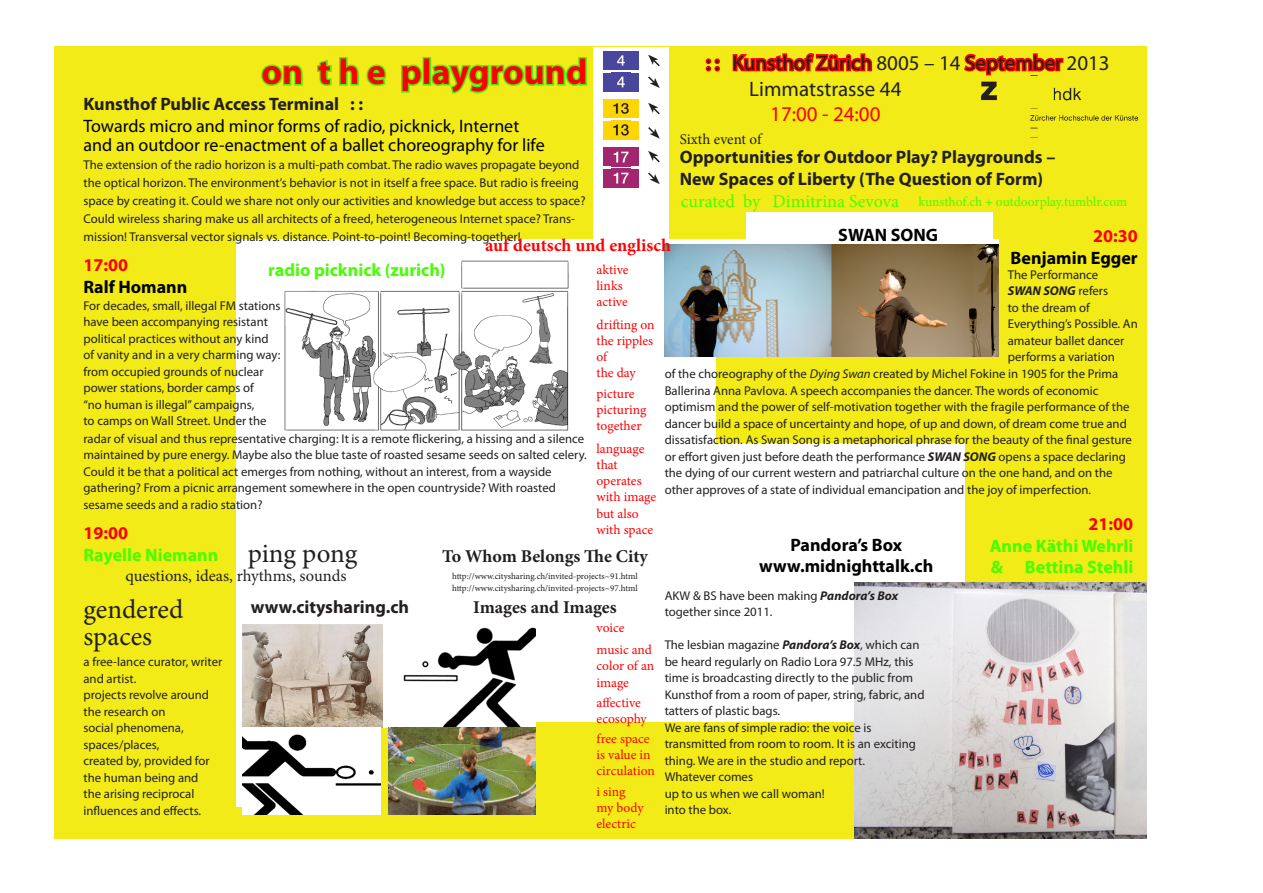
<style>
.page{position:relative;width:1263px;height:893px;background:#fff}
.page>*{position:absolute;margin:0;border:0;box-sizing:border-box;transform-origin:0 0}
.t1{font:700 36px "Myriad Pro";color:#f00}
.t2{font:27px/27px "Minion Pro";color:#231f20}
.t3{font:21px "Myriad Pro";color:#231f20}
.t4{font:21px "Myriad Pro";color:#f00}
.t5{font:700 18px/22.5px "Myriad Pro";color:#231f20}
.t6{font:18px/19.5px "Myriad Pro";color:#000}
.t7{font:700 18px/21.6px "Myriad Pro";color:#46ff00}
.t8{font:700 18px/21.6px "Myriad Pro";color:#000;text-align:center}
.t9{font:700 18px "Minion Pro";color:#231f20}
.t10{font:18px "Minion Pro";color:#46ff00}
.t11{font:700 18px "Minion Pro";color:#f00}
.t12{font:700 18px "Myriad Pro";color:#f00}
.t13{font:16.5px "Minion Pro";color:#231f20}
.t14{font:15px "Minion Pro";color:#231f20}
.t15{font:13.5px/16.2px "Minion Pro";color:#f00}
.t16{font:13.5px "Minion Pro";letter-spacing:-.005em;color:#46ff00}
.t17{font:12.75px/16.5px "Myriad Pro";color:#231f20}
.t18{font:italic 700 12.75px "Myriad Pro";color:#231f20}
.t19{font:9px "Minion Pro";color:#231f20}
.s1{font-weight:400;font-style:normal}
.s2{font-style:italic}
.s3{font-weight:700;font-style:italic}
</style>
<div class="page">
<div style="left:54px;top:47px;width:1092px;height:792px;background:#f2eb18"></div>
<div style="left:236px;top:239px;width:762px;height:52px;background:#fff"></div>
<div style="left:746px;top:213px;width:247px;height:31px;background:#fff"></div>
<div style="left:236px;top:291px;width:479px;height:152px;background:#fff"></div>
<div style="left:236px;top:443px;width:728px;height:279px;background:#fff"></div>
<div style="left:594px;top:47px;width:75px;height:192px;background:#fff"></div>
<img style="left:1065px;top:87px;width:73px;height:34px">
<svg style="left:648px;top:55px;width:12px;height:12px"></svg>
<svg style="left:648px;top:103px;width:12px;height:12px"></svg>
<svg style="left:648px;top:151px;width:12px;height:12px"></svg>
<svg style="left:648px;top:76px;width:12px;height:12px"></svg>
<svg style="left:648px;top:127px;width:12px;height:12px"></svg>
<svg style="left:648px;top:172px;width:12px;height:12px"></svg>
<div style="left:603px;top:51px;width:36px;height:19px;background:#49469d"></div>
<img style="left:617px;top:55px;width:8px;height:11px">
<div style="left:603px;top:73px;width:36px;height:19px;background:#49469d"></div>
<img style="left:617px;top:76px;width:8px;height:12px">
<div style="left:603px;top:99px;width:36px;height:19px;background:#ffd504"></div>
<img style="left:613px;top:103px;width:16px;height:11px">
<div style="left:603px;top:169px;width:36px;height:19px;background:#a3276f"></div>
<img style="left:613px;top:172px;width:16px;height:12px">
<div style="left:603px;top:147px;width:36px;height:19px;background:#a3276f"></div>
<img style="left:613px;top:151px;width:16px;height:12px">
<img style="left:284px;top:260px;width:285px;height:171px">
<svg style="left:706px;top:58px;width:14px;height:13px"></svg>
<svg style="left:731px;top:46px;width:143px;height:26px"></svg>
<svg style="left:962px;top:46px;width:103px;height:92px"></svg>
<img style="left:855px;top:582px;width:291px;height:257px">
<img style="left:665px;top:244px;width:333px;height:112px">
<svg style="left:261px;top:64px;width:42px;height:22px"></svg>
<svg style="left:317px;top:57px;width:70px;height:29px"></svg>
<svg style="left:400px;top:63px;width:23px;height:30px"></svg>
<div style="left:423px;top:57px;width:8px;height:29px;border:3px solid #46f30d"></div>
<svg style="left:430px;top:57px;width:157px;height:37px"></svg>
<div style="left:236px;top:671px;width:75px;height:135px;background:#fff"></div>
<img style="left:243px;top:624px;width:292px;height:103px">
<img style="left:243px;top:727px;width:137px;height:88px">
<img style="left:388px;top:727px;width:147px;height:88px">
<div style="left:603px;top:121px;width:36px;height:19px;background:#ffd504"></div>
<img style="left:613px;top:124px;width:16px;height:12px">
<p class="t3" style="left:706px;top:50px;width:405px">: : Kunsthof Zürich 8005 – 14 September 2013</p>
<p class="t1" style="left:261px;top:48px;width:327px">on t h e playground</p>
<p class="t3" style="left:749px;top:76px;width:154px">Limmatstrasse 44</p>
<p class="t4" style="left:770px;top:101px;width:112px">17:00 - 24:00</p>
<p class="t5" style="left:680px;top:145px;width:377px">Opportunities for Outdoor Play? Playgrounds –<br>New Spaces of Liberty (The Question of Form)</p>
<p class="t16" style="left:918px;top:193px;width:210px">kunsthof.ch + outdoorplay.tumblr.com</p>
<p class="t5" style="left:83px;top:92px;width:281px">Kunsthof Public Access Terminal : :</p>
<p class="t6" style="left:83px;top:115px;width:463px">Towards micro and minor forms of radio, picknick, Internet and an outdoor re-enactment of a ballet choreography for life</p>
<p class="t14" style="left:680px;top:129px;width:83px">Sixth event of</p>
<p class="t17" style="left:83px;top:156px;width:504px;line-height:18px">The extension of the radio horizon is a multi-path combat. The radio waves propagate beyond the optical horizon. The environment’s behavior is not in itself a free space. But radio is freeing space by creating it. Could we share not only our activities and knowledge but access to space?<br>Could wireless sharing make us all architects of a freed, heterogeneous Internet space? Trans&shy;mission! Transversal vector signals vs. distance. Point-to-point! Becoming-together!</p>
<p class="t10" style="left:681px;top:189px;width:219px">curated by Dimitrina Sevova</p>
<p class="t8" style="left:838px;top:223px;width:101px">SWAN SONG</p>
<p class="t12" style="left:1093px;top:224px;width:46px">20:30</p>
<p class="t8" style="left:1010px;top:246px;width:129px">Benjamin Egger</p>
<p class="t11" style="left:485px;top:233px;width:187px">auf deutsch und englisch</p>
<p class="t15" style="left:596px;top:262px;width:34px">aktive</p>
<p class="t15" style="left:596px;top:278px;width:28px">links</p>
<p class="t15" style="left:596px;top:294px;width:33px">active</p>
<p class="t12" style="left:83px;top:253px;width:46px">17:00</p>
<p class="t8" style="left:83px;top:275px;width:105px">Ralf Homann</p>
<p class="t7" style="left:268px;top:259px;width:179px">radio picknick (zurich)</p>
<p class="t17" style="left:1008px;top:266px;width:92px">The Performance</p>
<p class="t18" style="left:1008px;top:283px;width:102px">SWAN SONG <span class="s1">refers</span></p>
<p class="t17" style="left:1008px;top:299px;width:84px">to the dream of</p>
<p class="t17" style="left:1008px;top:316px;width:131px">Everything’s Possible. An</p>
<p class="t17" style="left:1008px;top:332px;width:118px">amateur ballet dancer</p>
<p class="t17" style="left:1008px;top:349px;width:109px">performs a variation</p>
<p class="t17" style="left:665px;top:365px;width:455px">of the choreography of the <span class="s2">Dying Swan</span> created by Michel Fokine in 1905 for the Prima</p>
<p class="t17" style="left:665px;top:382px;width:435px">Ballerina Anna Pavlova. A speech accompanies the dancer. The words of economic</p>
<p class="t17" style="left:665px;top:398px;width:466px">optimism and the power of self-motivation together with the fragile performance of the</p>
<p class="t17" style="left:665px;top:415px;width:464px">dancer build a space of uncertainty and hope, of up and down, of dream come true and</p>
<p class="t17" style="left:665px;top:431px;width:469px">dissatisfaction. As Swan Song is a metaphorical phrase for the beauty of the final gesture</p>
<p class="t17" style="left:665px;top:448px;width:463px">or effort given just before death the performance <span class="s3">SWAN SONG</span> opens a space declaring</p>
<p class="t17" style="left:665px;top:464px;width:449px">the dying of our current western and patriarchal culture on the one hand, and on the</p>
<p class="t17" style="left:665px;top:481px;width:428px">other approves of a state of individual emancipation and the joy of imperfection.</p>
<p class="t17" style="left:83px;top:297px;width:199px">For decades, small, illegal FM stations have been accompanying resistant political practices without any kind of vanity and in a very charming way: from occupied grounds of nuclear power stations, border camps of<br>“no human is illegal” campaigns,<br>to camps on Wall Street. Under the</p>
<p class="t15" style="left:596px;top:316px;width:60px">drifting on the ripples of<br>the day</p>
<p class="t15" style="left:596px;top:386px;width:51px">picture picturing together</p>
<p class="t15" style="left:596px;top:440px;width:61px">language that operates with image but also with space</p>
<p class="t17" style="left:83px;top:430px;width:505px">radar of visual and thus representative charging: It is a remote flickering, a hissing and a silence maintained by pure energy. Maybe also the blue taste of roasted sesame seeds on salted celery.<br>Could it be that a political act emerges from nothing, without an interest, from a wayside gathering? From a picnic arrangement somewhere in the open countryside? With roasted sesame seeds and a radio station?</p>
<p class="t12" style="left:1089px;top:512px;width:46px">21:00</p>
<p class="t7" style="left:990px;top:534px;width:145px">Anne Käthi Wehrli &amp; Bettina Stehli</p>
<p class="t12" style="left:83px;top:522px;width:46px">19:00</p>
<p class="t7" style="left:83px;top:544px;width:136px">Rayelle Niemann</p>
<p class="t8" style="left:759px;top:533px;width:175px">Pandora’s Box www.midnighttalk.ch</p>
<p class="t17" style="left:665px;top:587px;width:235px">AKW &amp; BS have been making <span class="s3">Pandora’s Box </span>together since 2011.</p>
<p class="t17" style="left:665px;top:637px;width:261px">The lesbian magazine <span class="s3">Pandora’s Box</span>, which can be heard regularly on Radio Lora 97.5 MHz, this time is broadcasting directly to the public from Kunsthof from a room of paper, string, fabric, and tatters of plastic bags.<br>We are fans of simple radio: the voice is transmitted from room to room. It is an exciting thing. We are in the studio and report.</p>
<p class="t17" style="left:665px;top:769px;width:162px">Whatever comes<br>up to us when we call woman!</p>
<p class="t17" style="left:665px;top:802px;width:68px">into the box.</p>
<p class="t2" style="left:248px;top:540px;width:111px">ping pong</p>
<p class="t13" style="left:125px;top:565px;width:223px">questions, ideas, rhythms, sounds</p>
<p class="t2" style="left:83px;top:595px;width:101px">gendered spaces</p>
<p class="t5" style="left:251px;top:595px;width:160px">www.citysharing.ch</p>
<p class="t17" style="left:83px;top:653px;width:140px">a free-lance curator, writer and artist.<br>projects revolve around the research on<br>social phenomena, spaces/places,<br>created by, provided for the human being and<br>the arising reciprocal influences and effects.</p>
<p class="t9" style="left:442px;top:544px;width:207px">To Whom Belongs The City</p>
<p class="t19" style="left:452px;top:570px;width:187px">http://www.citysharing.ch/invited-projects~91.html</p>
<p class="t19" style="left:452px;top:582px;width:187px">http://www.citysharing.ch/invited-projects~97.html</p>
<p class="t9" style="left:473px;top:595px;width:145px">Images and Images</p>
<p class="t15" style="left:596px;top:620px;width:29px">voice</p>
<p class="t15" style="left:596px;top:642px;width:59px">music and color of an image</p>
<p class="t15" style="left:596px;top:695px;width:52px">affective ecosophy</p>
<p class="t15" style="left:596px;top:730px;width:60px">free space is value in circulation</p>
<p class="t15" style="left:596px;top:783px;width:49px">i sing my body electric</p>
</div>
